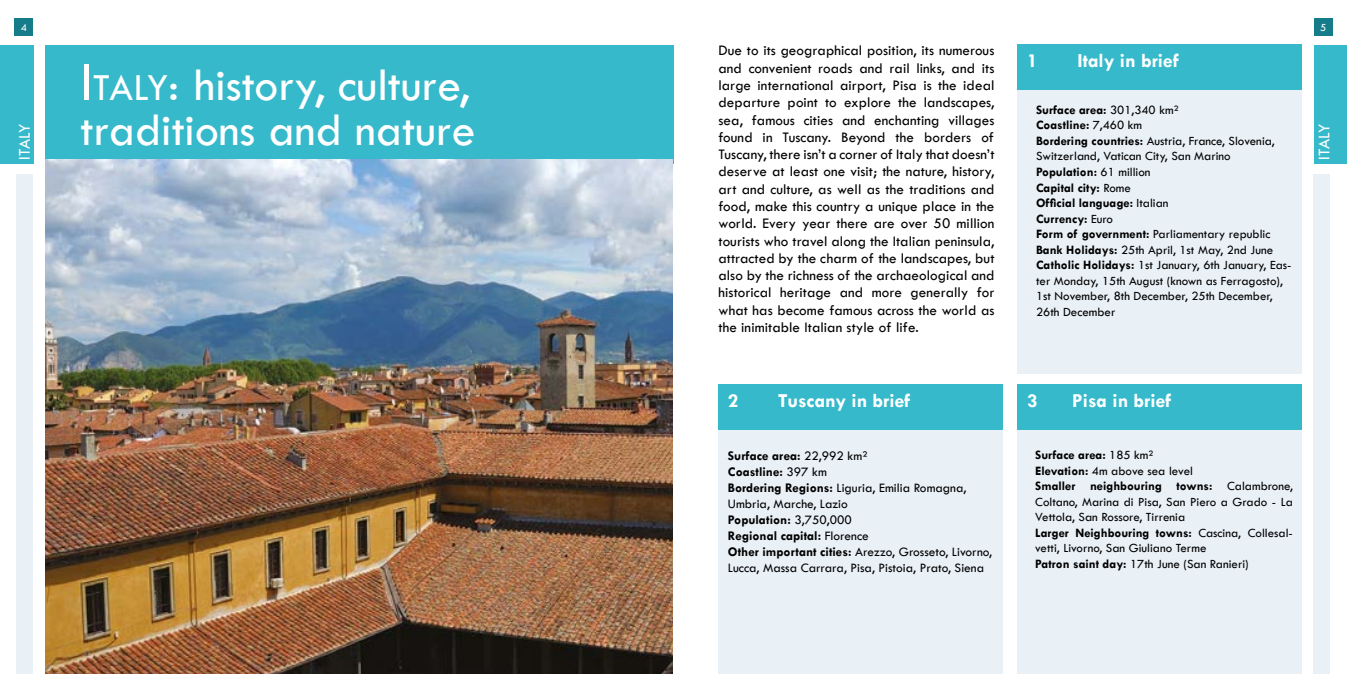
<style>
.page{position:relative;width:1347px;height:674px;background:#fff}
.page>*{position:absolute;margin:0;border:0;box-sizing:border-box;transform-origin:0 0}
.t1{font:47.62px/45.2px "Tw Cen";color:#fff}
.t2{font:700 20.12px "Tw Cen";color:#fff}
.t3{font:700 20px "Tw Cen";color:#fff}
.t4{font:17px "Tw Cen";letter-spacing:-.01em;color:#fff}
.t5{font:15.12px/17.2px "Tw Cen";letter-spacing:.005em;color:#000;text-align:justify}
.t6{font:13.38px/16px "Tw Cen";color:#000}
.t7{font:13px/15.5px "Tw Cen";color:#000}
.t8{font:11.25px "Tw Cen";color:#fff}
.s1{font-size:56.62px}
.s2{font-size:39.62px}
.s3{font-weight:700}
</style>
<div class="page">
<div style="left:17px;top:175px;width:16px;height:498px;background:#e9f0f6"></div>
<div style="left:1313px;top:175px;width:16px;height:498px;background:#e9f0f6"></div>
<div style="left:15px;top:18px;width:18px;height:18px;background:#177c89"></div>
<div style="left:1314px;top:18px;width:18px;height:18px;background:#177c89"></div>
<div style="left:45px;top:45px;width:628px;height:118px;background:#36bacb"></div>
<div style="left:0;top:45px;width:33px;height:118px;background:#36bacb"></div>
<img style="left:45px;top:159px;width:627px;height:514px">
<div style="left:1314px;top:45px;width:32px;height:118px;background:#36bacb"></div>
<div style="left:1017px;top:429px;width:284px;height:244px;background:#e9f0f6"></div>
<div style="left:718px;top:429px;width:284px;height:244px;background:#e9f0f6"></div>
<div style="left:1017px;top:81px;width:284px;height:292px;background:#e9f0f6"></div>
<div style="left:1017px;top:44px;width:284px;height:45px;background:#36bacb"></div>
<div style="left:1017px;top:384px;width:284px;height:45px;background:#36bacb"></div>
<div style="left:718px;top:384px;width:284px;height:45px;background:#36bacb"></div>
<p class="t8" style="left:21px;top:20px;width:8px">4</p>
<p class="t8" style="left:1320px;top:20px;width:8px">5</p>
<h1 class="t1" style="left:80px;top:62px;width:396px"><span class="s1">I</span><span class="s2">taly</span>: history, culture, traditions and nature</h1>
<p class="t5" style="left:718px;top:42px;width:277px">Due to its geographical position, its numerous and convenient roads and rail links, and its large international airport, Pisa is the ideal departure point to explore the landscapes, sea, famous cities and enchanting villages found in Tuscany. Beyond the borders of Tuscany, there isn’t a corner of Italy that doesn’t deserve at least one visit; the nature, history, art and culture, as well as the traditions and food, make this country a unique place in the world. Every year there are over 50 million tourists who travel along the Italian peninsula, attracted by the charm of the landscapes, but also by the richness of the archaeological and historical heritage and more generally for what has become famous across the world as the inimitable Italian style of life.</p>
<h2 class="t2" style="left:1027px;top:48px;width:12px">1</h2>
<h2 class="t2" style="left:1077px;top:48px;width:103px">Italy in brief</h2>
<p class="t7" style="left:1036px;top:102px;width:257px"><span class="s3">Surface area:</span> 301,340 km²<br><span class="s3">Coastline:</span> 7,460 km<br><span class="s3">Bordering countries:</span> Austria, France, Slovenia, Switzerland, Vatican City, San Marino <span class="s3">Population:</span> 61 million<br><span class="s3">Capital city:</span> Rome<br><span class="s3">Official language:</span> Italian<br><span class="s3">Currency:</span> Euro<br><span class="s3">Form of government:</span> Parliamentary republic <span class="s3">Bank Holidays:</span> 25th April, 1st May, 2nd June <span class="s3">Catholic Holidays:</span> 1st January, 6th January, Eas&shy;ter Monday, 15th August (known as Ferragosto), 1st November, 8th December, 25th December, 26th December</p>
<h3 class="t4" style="left:14px;top:160px;width:38px;rotate:-90deg">ITALY</h3>
<h3 class="t4" style="left:1313px;top:160px;width:38px;rotate:-90deg">ITALY</h3>
<h3 class="t3" style="left:728px;top:389px;width:12px">2</h3>
<h3 class="t3" style="left:778px;top:389px;width:134px">Tuscany in brief</h3>
<h3 class="t3" style="left:1027px;top:389px;width:12px">3</h3>
<h3 class="t3" style="left:1072px;top:389px;width:101px">Pisa in brief</h3>
<p class="t6" style="left:728px;top:447px;width:265px"><span class="s3">Surface area:</span> 22,992 km²<br><span class="s3">Coastline:</span> 397 km<br><span class="s3">Bordering Regions:</span> Liguria, Emilia Romagna, Umbria, Marche, Lazio<br><span class="s3">Population:</span> 3,750,000<br><span class="s3">Regional capital:</span> Florence<br><span class="s3">Other important cities:</span> Arezzo, Grosseto, Livorno, Lucca, Massa Carrara, Pisa, Pistoia, Prato, Siena</p>
<p class="t7" style="left:1035px;top:447px;width:259px"><span class="s3">Surface area:</span> 185 km²<br><span class="s3">Elevation:</span> 4m above sea level<br><span class="s3">Smaller neighbouring towns:</span> Calambrone, Coltano, Marina di Pisa, San Piero a Grado - La Vettola, San Rossore, Tirrenia<br><span class="s3">Larger Neighbouring towns:</span> Cascina, Collesal&shy;vetti, Livorno, San Giuliano Terme<br><span class="s3">Patron saint day:</span> 17th June (San Ranieri)</p>
</div>
